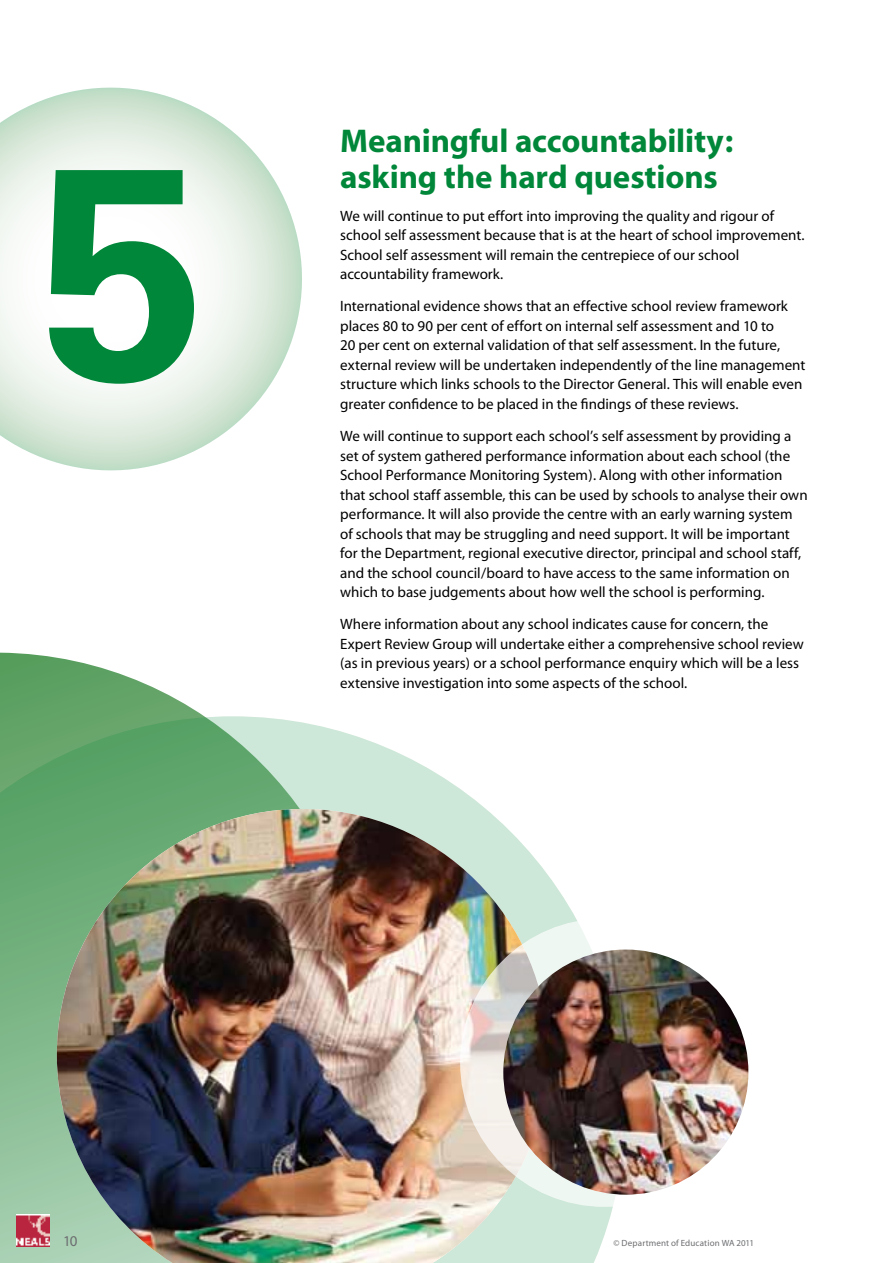
<style>
.page{position:relative;width:893px;height:1263px;background:#fff}
.page>*{position:absolute;margin:0;border:0;box-sizing:border-box;transform-origin:0 0}
.t1{font:700 33px/36px "Myriad";letter-spacing:-.005em;color:#008739}
.t2{font:15px/19.5px "Myriad";color:#000}
.t3{font:15px "Myriad";color:#6d6e71}
.t4{font:9px "Myriad";letter-spacing:.015em;color:#6d6e71}
</style>
<div class="page">
<svg style="left:0;top:653px;width:204px;height:63px"></svg>
<svg style="left:0;top:716px;width:613px;height:547px"></svg>
<img style="left:57px;top:809px;width:491px;height:454px">
<svg style="left:460px;top:918px;width:288px;height:289px;fill:#f2f5f1"></svg>
<img style="left:503px;top:949px;width:245px;height:246px;border-radius:123px">
<svg style="left:0;top:87px;width:302px;height:384px"></svg>
<svg style="left:49px;top:170px;width:145px;height:214px"></svg>
<img style="left:17px;top:1214px;width:32px;height:32px">
<h1 class="t1" style="left:340px;top:124px;width:395px">Meaningful accountability: asking the hard questions</h1>
<p class="t2" style="left:340px;top:206px;width:466px">We will continue to put effort into improving the quality and rigour of school self assessment because that is at the heart of school improvement.<br>School self assessment will remain the centrepiece of our school accountability framework.</p>
<p class="t2" style="left:340px;top:297px;width:467px">International evidence shows that an effective school review framework places 80 to 90 per cent of effort on internal self assessment and 10 to<br>20 per cent on external validation of that self assessment. In the future, external review will be undertaken independently of the line management structure which links schools to the Director General. This will enable even greater confidence to be placed in the findings of these reviews.</p>
<p class="t2" style="left:340px;top:427px;width:469px">We will continue to support each school’s self assessment by providing a set of system gathered performance information about each school (the School Performance Monitoring System). Along with other information that school staff assemble, this can be used by schools to analyse their own performance. It will also provide the centre with an early warning system of schools that may be struggling and need support. It will be important for the Department, regional executive director, principal and school staff, and the school council/board to have access to the same information on which to base judgements about how well the school is performing.</p>
<p class="t2" style="left:340px;top:615px;width:465px">Where information about any school indicates cause for concern, the Expert Review Group will undertake either a comprehensive school review (as in previous years) or a school performance enquiry which will be a less extensive investigation into some aspects of the school.</p>
<p class="t3" style="left:63px;top:1233px;width:16px">10</p>
<p class="t4" style="left:614px;top:1238px;width:142px">© Department of Education WA 2011</p>
</div>
